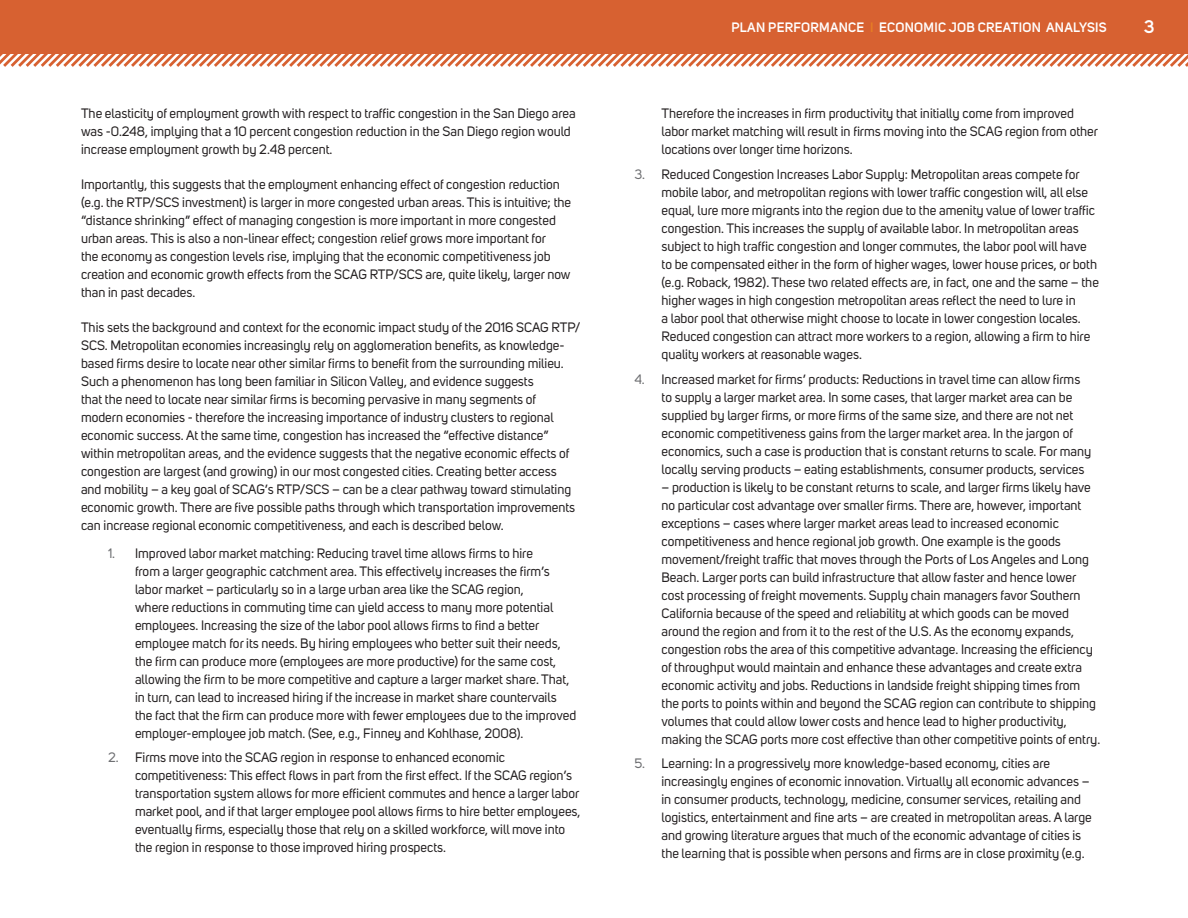
<style>
.page{position:relative;width:1188px;height:918px;background:#fff}
.page>*{position:absolute;margin:0;border:0;box-sizing:border-box;transform-origin:0 0}
.Pg_num_Odd{font:600 18px "Uni Sans";color:#fff}
.t1{font:13.5px/18px "Uni Sans";color:#231f20}
.t2{font:600 13.5px "Uni Sans";letter-spacing:.02em;color:#fff}
.s1{color:#6c6d70}
.s2{color:#e67d25}
</style>
<div class="page">
<div style="left:0;top:0;width:1188px;height:54px;background:#d76131"></div>
<svg style="left:0;top:54px;width:1188px;height:13px"></svg>
<p class="t1" style="left:81px;top:105px;width:496px">The elasticity of employment growth with respect to traffic congestion in the San Diego area was -0.248, implying that a 10 percent congestion reduction in the San Diego region would increase employment growth by 2.48 percent.</p>
<p class="t1" style="left:81px;top:175px;width:492px">Importantly, this suggests that the employment enhancing effect of congestion reduction (e.g. the RTP/SCS investment) is larger in more congested urban areas. This is intuitive; the “distance shrinking” effect of managing congestion is more important in more congested urban areas. This is also a non-linear effect; congestion relief grows more important for<br>the economy as congestion levels rise, implying that the economic competitiveness job creation and economic growth effects from the SCAG RTP/SCS are, quite likely, larger now than in past decades.</p>
<p class="t1" style="left:81px;top:318px;width:501px">This sets the background and context for the economic impact study of the 2016 SCAG RTP/ SCS. Metropolitan economies increasingly rely on agglomeration benefits, as knowledge&shy;based firms desire to locate near other similar firms to benefit from the surrounding milieu.<br>Such a phenomenon has long been familiar in Silicon Valley, and evidence suggests<br>that the need to locate near similar firms is becoming pervasive in many segments of modern economies - therefore the increasing importance of industry clusters to regional economic success. At the same time, congestion has increased the “effective distance” within metropolitan areas, and the evidence suggests that the negative economic effects of congestion are largest (and growing) in our most congested cities. Creating better access<br>and mobility – a key goal of SCAG’s RTP/SCS – can be a clear pathway toward stimulating economic growth. There are five possible paths through which transportation improvements can increase regional economic competitiveness, and each is described below.</p>
<p class="t1" style="left:135px;top:544px;width:443px;text-indent:-27px"><span class="s1">1.</span> Improved labor market matching: Reducing travel time allows firms to hire<br>from a larger geographic catchment area. This effectively increases the firm’s labor market – particularly so in a large urban area like the SCAG region,<br>where reductions in commuting time can yield access to many more potential employees. Increasing the size of the labor pool allows firms to find a better employee match for its needs. By hiring employees who better suit their needs, the firm can produce more (employees are more productive) for the same cost, allowing the firm to be more competitive and capture a larger market share. That, in turn, can lead to increased hiring if the increase in market share countervails the fact that the firm can produce more with fewer employees due to the improved employer-employee job match. (See, e.g., Finney and Kohlhase, 2008).</p>
<p class="t1" style="left:135px;top:749px;width:447px;text-indent:-27px"><span class="s1">2.</span> Firms move into the SCAG region in response to enhanced economic competitiveness: This effect flows in part from the first effect. If the SCAG region’s transportation system allows for more efficient commutes and hence a larger labor market pool, and if that larger employee pool allows firms to hire better employees, eventually firms, especially those that rely on a skilled workforce, will move into the region in response to those improved hiring prospects.</p>
<p class="t2" style="left:731px;top:17px;width:377px">PLAN PERFORMANCE <span class="s2">I</span> ECONOMIC JOB CREATION ANALYSIS</p>
<p class="Pg_num_Odd" style="left:1144px;top:13px;width:12px">3</p>
<p class="t1" style="left:662px;top:105px;width:438px">Therefore the increases in firm productivity that initially come from improved labor market matching will result in firms moving into the SCAG region from other locations over longer time horizons.</p>
<p class="t1" style="left:662px;top:165px;width:439px;text-indent:-27px"><span class="s1">3.</span> Reduced Congestion Increases Labor Supply: Metropolitan areas compete for mobile labor, and metropolitan regions with lower traffic congestion will, all else equal, lure more migrants into the region due to the amenity value of lower traffic congestion. This increases the supply of available labor. In metropolitan areas subject to high traffic congestion and longer commutes, the labor pool will have to be compensated either in the form of higher wages, lower house prices, or both (e.g. Roback, 1982). These two related effects are, in fact, one and the same – the higher wages in high congestion metropolitan areas reflect the need to lure in<br>a labor pool that otherwise might choose to locate in lower congestion locales.<br>Reduced congestion can attract more workers to a region, allowing a firm to hire quality workers at reasonable wages.</p>
<p class="t1" style="left:662px;top:370px;width:431px;text-indent:-27px"><span class="s1">4.</span> Increased market for firms’ products: Reductions in travel time can allow firms to supply a larger market area. In some cases, that larger market area can be supplied by larger firms, or more firms of the same size, and there are not net economic competitiveness gains from the larger market area. In the jargon of economics, such a case is production that is constant returns to scale. For many locally serving products – eating establishments, consumer products, services</p>
<p class="t1" style="left:662px;top:478px;width:440px">– production is likely to be constant returns to scale, and larger firms likely have no particular cost advantage over smaller firms. There are, however, important exceptions – cases where larger market areas lead to increased economic competitiveness and hence regional job growth. One example is the goods movement/freight traffic that moves through the Ports of Los Angeles and Long Beach. Larger ports can build infrastructure that allow faster and hence lower cost processing of freight movements. Supply chain managers favor Southern California because of the speed and reliability at which goods can be moved around the region and from it to the rest of the U.S. As the economy expands, congestion robs the area of this competitive advantage. Increasing the efficiency of throughput would maintain and enhance these advantages and create extra economic activity and jobs. Reductions in landside freight shipping times from the ports to points within and beyond the SCAG region can contribute to shipping volumes that could allow lower costs and hence lead to higher productivity, making the SCAG ports more cost effective than other competitive points of entry.</p>
<p class="t1" style="left:662px;top:755px;width:432px;text-indent:-27px"><span class="s1">5.</span> Learning: In a progressively more knowledge-based economy, cities are increasingly engines of economic innovation. Virtually all economic advances – in consumer products, technology, medicine, consumer services, retailing and logistics, entertainment and fine arts – are created in metropolitan areas. A large and growing literature argues that much of the economic advantage of cities is the learning that is possible when persons and firms are in close proximity (e.g.</p>
</div>
